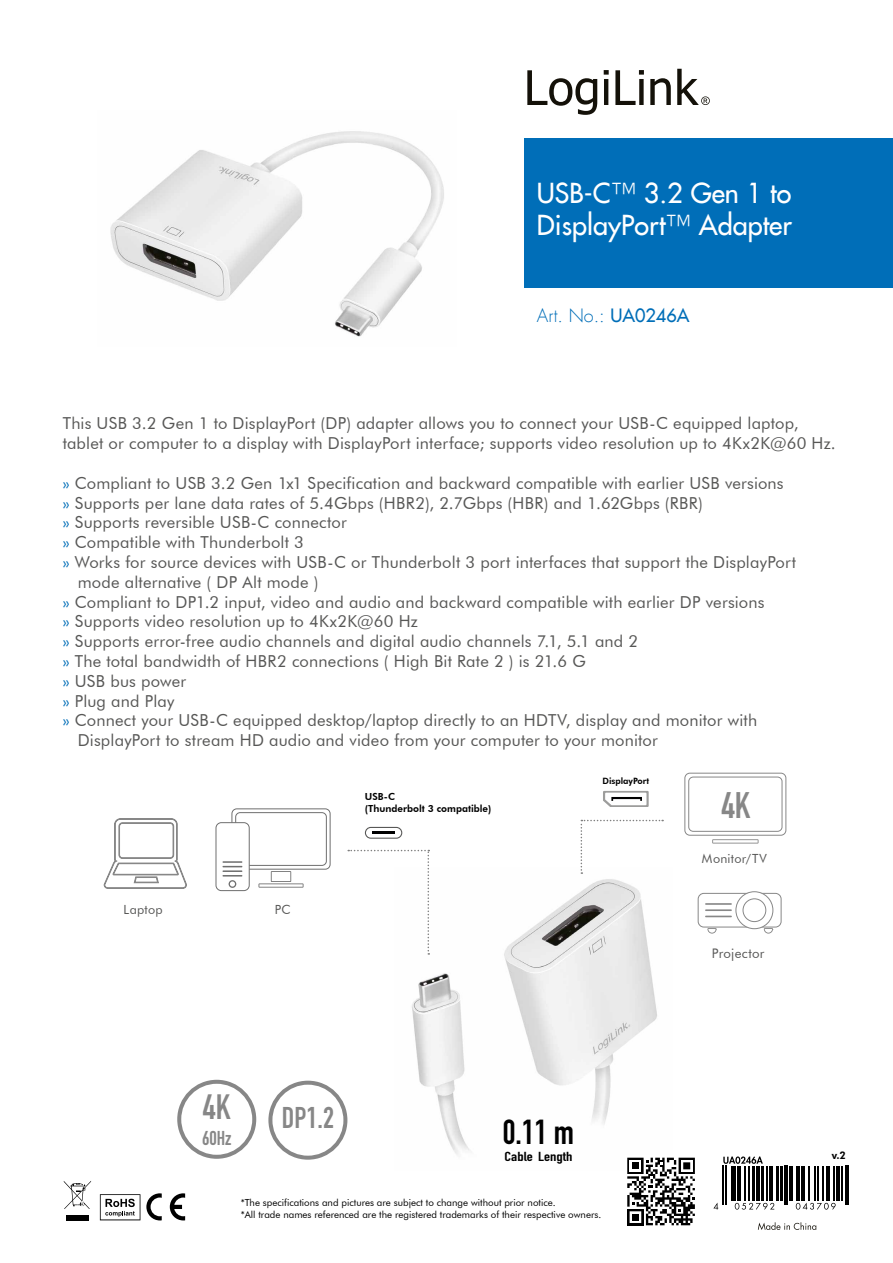
<style>
.page{position:relative;width:893px;height:1263px;background:#fff}
.page>*{position:absolute;margin:0;border:0;box-sizing:border-box;transform-origin:0 0}
.t1{font:700 36.45px "DIN Condensed";color:#878787}
.t2{font:700 34.65px "DIN Condensed";color:#878787}
.t3{font:700 34.2px "DIN Condensed";color:#000}
.t4{font:700 29.55px "DIN Condensed";color:#878787}
.t5{font:27px/31.8px "Futura LT";color:#fff}
.t6{font:700 19.8px "DIN Condensed";color:#878787}
.t7{font:300 18px "Futura LT";color:#006eb8}
.t8{font:16.5px/19.8px "Futura BT";letter-spacing:.01em;color:#575756}
.t9{font:13.2px "Futura BT";letter-spacing:.02em;color:#575756}
.t10{font:700 12.9px "DIN Condensed";color:#000;scale:1.26 1}
.t11{font:12.6px "Futura BT";letter-spacing:.02em;color:#575756}
.t12{font:800 10.5px "Futura BT";color:#000}
.t13{font:9.75px/11.7px "Futura BT";color:#000}
.t14{font:800 9.75px/11.7px "Futura BT";color:#000}
.t15{font:800 8.7px "Futura BT";color:#000}
.s1{font-weight:300}
.s2{font-weight:400}
.s3{color:#006eb8}
</style>
<div class="page">
<svg style="left:100px;top:1194px;width:40px;height:26px"></svg>
<svg style="left:64px;top:1181px;width:27px;height:28px"></svg>
<div style="left:66px;top:1215px;width:23px;height:5px;background:#000"></div>
<svg style="left:146px;top:1193px;width:16px;height:27px"></svg>
<svg style="left:170px;top:1193px;width:15px;height:27px"></svg>
<img style="left:412px;top:869px;width:245px;height:286px">
<svg style="left:104px;top:818px;width:83px;height:71px"></svg>
<svg style="left:581px;top:820px;width:82px;height:54px"></svg>
<svg style="left:348px;top:850px;width:81px;height:105px"></svg>
<div style="left:235px;top:812px;width:92px;height:54px;border:1px solid #6f6f6f;border-radius:4px"></div>
<svg style="left:258px;top:883px;width:46px;height:5px"></svg>
<svg style="left:271px;top:871px;width:20px;height:11px"></svg>
<div style="left:231px;top:808px;width:100px;height:62px;border:1px solid #6f6f6f;border-radius:5px"></div>
<div style="left:216px;top:823px;width:33px;height:68px;background:#fff;border-radius:5px"></div>
<div style="left:216px;top:822px;width:34px;height:69px;border:1px solid #6f6f6f;border-radius:5px"></div>
<hr style="left:222px;top:861px;width:20px;height:2px;background:#6f6f6f">
<svg style="left:222px;top:866px;width:20px;height:1px"></svg>
<hr style="left:222px;top:870px;width:20px;height:2px;background:#6f6f6f">
<svg style="left:222px;top:875px;width:20px;height:13px"></svg>
<svg style="left:603px;top:791px;width:46px;height:16px"></svg>
<div style="left:365px;top:827px;width:37px;height:12px;border:1px solid #575756;border-radius:5px"></div>
<hr style="left:372px;top:831px;width:23px;height:3px;background:#000">
<svg style="left:684px;top:772px;width:103px;height:64px"></svg>
<svg style="left:712px;top:839px;width:46px;height:4px"></svg>
<div style="left:698px;top:893px;width:84px;height:34px;border:1px solid #878787;border-radius:6px"></div>
<svg style="left:736px;top:892px;width:37px;height:37px"></svg>
<div style="left:735px;top:891px;width:38px;height:38px;border:1px solid #878787;border-radius:50%"></div>
<div style="left:743px;top:899px;width:23px;height:22px;background:#fff;border-radius:50%"></div>
<div style="left:742px;top:898px;width:24px;height:24px;border:1px solid #878787;border-radius:50%"></div>
<hr style="left:705px;top:903px;width:27px;height:2px;background:#878787">
<hr style="left:705px;top:909px;width:27px;height:2px;background:#878787">
<svg style="left:705px;top:916px;width:27px;height:1px"></svg>
<svg style="left:707px;top:928px;width:10px;height:5px"></svg>
<svg style="left:764px;top:928px;width:9px;height:5px"></svg>
<svg style="left:177px;top:1080px;width:79px;height:79px"></svg>
<svg style="left:268px;top:1081px;width:79px;height:79px"></svg>
<div style="left:524px;top:138px;width:369px;height:150px;background:#006eb8"></div>
<svg style="left:527px;top:69px;width:183px;height:46px"></svg>
<img style="left:110px;top:131px;width:334px;height:206px">
<svg style="left:758px;top:1222px;width:58px;height:8px"></svg>
<svg style="left:627px;top:1157px;width:68px;height:69px"></svg>
<svg style="left:627px;top:1158px;width:68px;height:67px"></svg>
<svg style="left:723px;top:1156px;width:40px;height:8px"></svg>
<svg style="left:713px;top:1202px;width:5px;height:7px"></svg>
<svg style="left:735px;top:1203px;width:39px;height:6px"></svg>
<svg style="left:796px;top:1202px;width:40px;height:7px"></svg>
<hr style="left:723px;top:1166px;width:1px;height:39px;background:#000">
<hr style="left:725px;top:1166px;width:2px;height:39px;background:#000">
<hr style="left:731px;top:1166px;width:2px;height:34px;background:#000">
<hr style="left:735px;top:1166px;width:1px;height:34px;background:#000">
<hr style="left:737px;top:1166px;width:4px;height:34px;background:#000">
<hr style="left:744px;top:1166px;width:1px;height:34px;background:#000">
<hr style="left:748px;top:1166px;width:1px;height:34px;background:#000">
<hr style="left:752px;top:1166px;width:3px;height:34px;background:#000">
<hr style="left:756px;top:1166px;width:4px;height:34px;background:#000">
<hr style="left:761px;top:1166px;width:3px;height:34px;background:#000">
<hr style="left:767px;top:1166px;width:1px;height:34px;background:#000">
<hr style="left:769px;top:1166px;width:4px;height:34px;background:#000">
<hr style="left:776px;top:1166px;width:2px;height:34px;background:#000">
<hr style="left:780px;top:1166px;width:2px;height:34px;background:#000">
<hr style="left:784px;top:1166px;width:1px;height:39px;background:#000">
<hr style="left:787px;top:1166px;width:1px;height:39px;background:#000">
<hr style="left:789px;top:1166px;width:4px;height:34px;background:#000">
<hr style="left:796px;top:1166px;width:1px;height:34px;background:#000">
<hr style="left:799px;top:1166px;width:1px;height:34px;background:#000">
<hr style="left:801px;top:1166px;width:4px;height:34px;background:#000">
<hr style="left:808px;top:1166px;width:1px;height:34px;background:#000">
<hr style="left:815px;top:1166px;width:1px;height:34px;background:#000">
<hr style="left:817px;top:1166px;width:1px;height:34px;background:#000">
<hr style="left:822px;top:1166px;width:2px;height:34px;background:#000">
<hr style="left:826px;top:1166px;width:4px;height:34px;background:#000">
<hr style="left:833px;top:1166px;width:1px;height:34px;background:#000">
<hr style="left:836px;top:1166px;width:4px;height:34px;background:#000">
<hr style="left:841px;top:1166px;width:1px;height:34px;background:#000">
<hr style="left:845px;top:1166px;width:1px;height:39px;background:#000">
<hr style="left:848px;top:1166px;width:1px;height:39px;background:#000">
<h3 class="t5" style="left:537px;top:177px;width:257px">USB-C<span class="s1">™</span> 3.2 Gen 1 to<br>DisplayPort<span class="s1">™</span> Adapter</h3>
<p class="t7" style="left:537px;top:305px;width:154px">Art. No.: <span class="s2">UA0246A</span></p>
<p class="t8" style="left:63px;top:413px;width:775px">This USB 3.2 Gen 1 to DisplayPort (DP) adapter allows you to connect your USB-C equipped laptop, tablet or computer to a display with DisplayPort interface; supports video resolution up to 4Kx2K@60 Hz.</p>
<p class="t8" style="left:63px;top:473px;width:722px"><span class="s3">»</span> Compliant to USB 3.2 Gen 1x1 Specification and backward compatible with earlier USB versions</p>
<p class="t8" style="left:63px;top:493px;width:642px"><span class="s3">»</span> Supports per lane data rates of 5.4Gbps (HBR2), 2.7Gbps (HBR) and 1.62Gbps (RBR)</p>
<p class="t8" style="left:63px;top:512px;width:286px"><span class="s3">»</span> Supports reversible USB-C connector</p>
<p class="t8" style="left:63px;top:532px;width:243px"><span class="s3">»</span> Compatible with Thunderbolt 3</p>
<p class="t8" style="left:63px;top:552px;width:735px"><span class="s3">»</span> Works for source devices with USB-C or Thunderbolt 3 port interfaces that support the DisplayPort</p>
<p class="t8" style="left:78px;top:572px;width:242px">mode alternative ( DP Alt mode )</p>
<p class="t8" style="left:63px;top:592px;width:703px"><span class="s3">»</span> Compliant to DP1.2 input, video and audio and backward compatible with earlier DP versions</p>
<p class="t8" style="left:63px;top:611px;width:357px"><span class="s3">»</span> Supports video resolution up to 4Kx2K@60 Hz</p>
<p class="t8" style="left:63px;top:631px;width:577px"><span class="s3">»</span> Supports error-free audio channels and digital audio channels 7.1, 5.1 and 2</p>
<p class="t8" style="left:63px;top:651px;width:525px"><span class="s3">»</span> The total bandwidth of HBR2 connections ( High Bit Rate 2 ) is 21.6 G</p>
<p class="t8" style="left:63px;top:671px;width:125px"><span class="s3">»</span> USB bus power</p>
<p class="t8" style="left:63px;top:691px;width:113px"><span class="s3">»</span> Plug and Play</p>
<p class="t8" style="left:63px;top:710px;width:696px"><span class="s3">»</span> Connect your USB-C equipped desktop/laptop directly to an HDTV, display and monitor with</p>
<p class="t8" style="left:78px;top:730px;width:581px">DisplayPort to stream HD audio and video from your computer to your monitor</p>
<p class="t11" style="left:124px;top:902px;width:41px">Laptop</p>
<p class="t11" style="left:275px;top:902px;width:17px">PC</p>
<p class="t14" style="left:365px;top:791px;width:128px">USB-C<br>(Thunderbolt 3 compatible)</p>
<p class="t15" style="left:602px;top:775px;width:48px">DisplayPort</p>
<h1 class="t1" style="left:721px;top:781px;width:31px">4K</h1>
<p class="t11" style="left:702px;top:851px;width:66px">Monitor/TV</p>
<p class="t9" style="left:712px;top:945px;width:54px">Projector</p>
<h2 class="t2" style="left:203px;top:1084px;width:29px">4K</h2>
<h3 class="t4" style="left:282px;top:1098px;width:54px">DP1.2</h3>
<p class="t6" style="left:202px;top:1124px;width:31px">60Hz</p>
<h3 class="t3" style="left:503px;top:1109px;width:73px">0.11 m</h3>
<p class="t10" style="left:505px;top:1148px;width:55px">Cable Length</p>
<p class="t13" style="left:241px;top:1196px;width:362px">*The specifications and pictures are subject to change without prior notice.<br>*All trade names referenced are the registered trademarks of their respective owners.</p>
<p class="t12" style="left:832px;top:1149px;width:16px">v.2</p>
</div>
